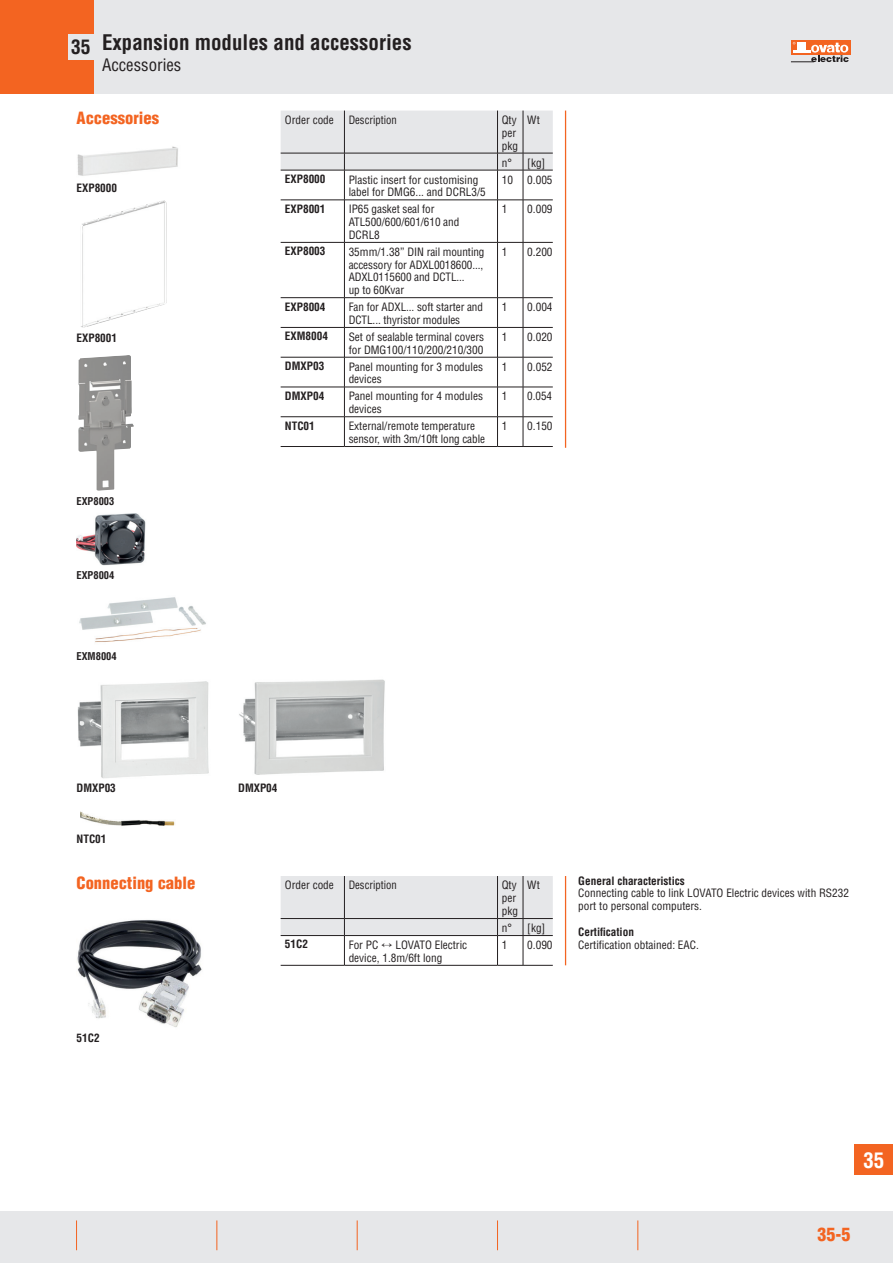
<style>
.page{position:relative;width:893px;height:1263px;background:#fff}
.page>*{position:absolute;margin:0;border:0;box-sizing:border-box;transform-origin:0 0}
.t1{font:700 condensed 21px "Helvetica";color:#231f20}
.t2{font:700 condensed 21px "Helvetica";color:#fff}
.t3{font:700 condensed 19.5px "Helvetica";color:#231f20}
.t4{font:900 condensed 18px "Helvetica";color:#f36421}
.t5{font:condensed 16.8px "Helvetica";color:#231f20}
.t6{font:900 condensed 16.5px "Helvetica";color:#f36421}
.t7{font:condensed 11.25px/12.8px "Helvetica";color:#231f20}
.t8{font:700 condensed 11.25px "Helvetica";color:#231f20}
.t9{font:condensed 11.25px "Helvetica";color:#231f20;scale:.95 1}
.t10{font:700 condensed 10.5px "Helvetica";color:#231f20}
</style>
<div class="page">
<div style="left:855px;top:1144px;width:38px;height:31px;background:#f36421"></div>
<div style="left:0;top:1212px;width:893px;height:51px;background:#e6e7e9"></div>
<div style="left:0;top:0;width:893px;height:94px;background:#e6e7e9"></div>
<div style="left:791px;top:40px;width:59px;height:15px;background:#f36421"></div>
<svg style="left:791px;top:42px;width:58px;height:21px"></svg>
<div style="left:0;top:0;width:94px;height:94px;background:#f36421"></div>
<div style="left:68px;top:34px;width:28px;height:26px;background:#e6e7e9"></div>
<hr style="left:76px;top:1220px;width:1px;height:30px;background:#f36421">
<hr style="left:216px;top:1220px;width:1px;height:30px;background:#f36421">
<hr style="left:357px;top:1220px;width:1px;height:30px;background:#f36421">
<hr style="left:497px;top:1220px;width:1px;height:30px;background:#f36421">
<hr style="left:637px;top:1220px;width:1px;height:30px;background:#f36421">
<hr style="left:565px;top:111px;width:1px;height:337px;background:#f36421">
<hr style="left:565px;top:876px;width:1px;height:89px;background:#f36421">
<img style="left:77px;top:920px;width:125px;height:107px">
<img style="left:81px;top:200px;width:86px;height:128px">
<img style="left:77px;top:681px;width:132px;height:98px">
<img style="left:239px;top:679px;width:146px;height:96px">
<img style="left:81px;top:812px;width:94px;height:14px">
<img style="left:77px;top:146px;width:101px;height:30px">
<img style="left:79px;top:597px;width:127px;height:46px">
<hr style="left:344px;top:170px;width:1px;height:30px;background:#231f20">
<svg style="left:281px;top:111px;width:272px;height:60px"></svg>
<hr style="left:497px;top:170px;width:1px;height:30px;background:#231f20">
<hr style="left:523px;top:170px;width:30px;height:1px;background:#231f20">
<hr style="left:523px;top:170px;width:1px;height:30px;background:#231f20">
<hr style="left:281px;top:200px;width:63px;height:1px;background:#231f20">
<hr style="left:344px;top:200px;width:153px;height:1px;background:#231f20">
<hr style="left:344px;top:200px;width:1px;height:42px;background:#231f20">
<svg style="left:498px;top:200px;width:25px;height:1px"></svg>
<hr style="left:497px;top:200px;width:1px;height:42px;background:#231f20">
<hr style="left:523px;top:200px;width:30px;height:1px;background:#231f20">
<hr style="left:523px;top:200px;width:1px;height:42px;background:#231f20">
<hr style="left:281px;top:242px;width:63px;height:1px;background:#231f20">
<hr style="left:344px;top:242px;width:153px;height:1px;background:#231f20">
<hr style="left:344px;top:243px;width:1px;height:54px;background:#231f20">
<svg style="left:497px;top:242px;width:26px;height:1px"></svg>
<hr style="left:497px;top:243px;width:1px;height:54px;background:#231f20">
<hr style="left:523px;top:242px;width:30px;height:1px;background:#231f20">
<hr style="left:523px;top:243px;width:1px;height:54px;background:#231f20">
<hr style="left:281px;top:297px;width:63px;height:1px;background:#231f20">
<hr style="left:344px;top:297px;width:153px;height:1px;background:#231f20">
<hr style="left:523px;top:297px;width:30px;height:1px;background:#231f20">
<hr style="left:281px;top:327px;width:63px;height:1px;background:#231f20">
<hr style="left:344px;top:327px;width:153px;height:1px;background:#231f20">
<svg style="left:344px;top:298px;width:1px;height:59px"></svg>
<hr style="left:523px;top:327px;width:30px;height:1px;background:#231f20">
<hr style="left:281px;top:357px;width:63px;height:1px;background:#231f20">
<hr style="left:344px;top:357px;width:153px;height:1px;background:#231f20">
<hr style="left:344px;top:357px;width:1px;height:30px;background:#231f20">
<svg style="left:497px;top:297px;width:27px;height:61px"></svg>
<hr style="left:497px;top:357px;width:1px;height:30px;background:#231f20">
<hr style="left:523px;top:357px;width:30px;height:1px;background:#231f20">
<hr style="left:523px;top:357px;width:1px;height:30px;background:#231f20">
<hr style="left:281px;top:387px;width:63px;height:1px;background:#231f20">
<hr style="left:344px;top:387px;width:153px;height:1px;background:#231f20">
<hr style="left:344px;top:387px;width:1px;height:30px;background:#231f20">
<svg style="left:498px;top:387px;width:25px;height:1px"></svg>
<hr style="left:497px;top:387px;width:1px;height:30px;background:#231f20">
<hr style="left:523px;top:387px;width:30px;height:1px;background:#231f20">
<hr style="left:523px;top:387px;width:1px;height:30px;background:#231f20">
<hr style="left:281px;top:416px;width:63px;height:1px;background:#231f20">
<hr style="left:344px;top:416px;width:153px;height:1px;background:#231f20">
<svg style="left:344px;top:417px;width:1px;height:29px"></svg>
<hr style="left:523px;top:416px;width:30px;height:1px;background:#231f20">
<hr style="left:281px;top:446px;width:63px;height:1px;background:#231f20">
<hr style="left:344px;top:446px;width:153px;height:1px;background:#231f20">
<svg style="left:497px;top:416px;width:27px;height:31px"></svg>
<hr style="left:523px;top:446px;width:30px;height:1px;background:#231f20">
<svg style="left:281px;top:876px;width:272px;height:90px"></svg>
<hr style="left:523px;top:965px;width:30px;height:1px;background:#231f20">
<img style="left:78px;top:355px;width:56px;height:136px">
<img style="left:77px;top:513px;width:69px;height:53px">
<h2 class="t3" style="left:71px;top:35px;width:21px">35</h2>
<h1 class="t1" style="left:102px;top:30px;width:311px">Expansion modules and accessories</h1>
<h3 class="t5" style="left:102px;top:55px;width:81px">Accessories</h3>
<h3 class="t6" style="left:77px;top:108px;width:84px">Accessories</h3>
<p class="t8" style="left:77px;top:181px;width:42px">EXP8000</p>
<p class="t8" style="left:77px;top:332px;width:42px">EXP8001</p>
<p class="t10" style="left:77px;top:494px;width:39px">EXP8003</p>
<p class="t10" style="left:77px;top:569px;width:39px">EXP8004</p>
<p class="t10" style="left:77px;top:650px;width:42px">EXM8004</p>
<p class="t7" style="left:285px;top:113px;width:51px">Order code</p>
<p class="t9" style="left:349px;top:113px;width:52px">Description</p>
<p class="t7" style="left:502px;top:113px;width:18px">Qty per pkg</p>
<p class="t7" style="left:527px;top:113px;width:14px">Wt</p>
<p class="t7" style="left:502px;top:156px;width:12px">n°</p>
<p class="t7" style="left:527px;top:156px;width:20px">[kg]</p>
<p class="t8" style="left:285px;top:172px;width:42px">EXP8000</p>
<p class="t7" style="left:349px;top:173px;width:139px">Plastic insert for customising label for DMG6... and DCRL3/5</p>
<p class="t7" style="left:502px;top:173px;width:13px">10</p>
<p class="t7" style="left:527px;top:173px;width:27px">0.005</p>
<p class="t8" style="left:285px;top:202px;width:42px">EXP8001</p>
<p class="t7" style="left:349px;top:203px;width:112px">IP65 gasket seal for<br>ATL500/600/601/610 and<br>DCRL8</p>
<p class="t7" style="left:502px;top:203px;width:7px">1</p>
<p class="t7" style="left:527px;top:203px;width:27px">0.009</p>
<p class="t8" style="left:285px;top:244px;width:42px">EXP8003</p>
<p class="t7" style="left:349px;top:245px;width:137px">35mm/1.38” DIN rail mounting accessory for ADXL0018600...,<br>ADXL0115600 and DCTL...<br>up to 60Kvar</p>
<p class="t7" style="left:502px;top:245px;width:7px">1</p>
<p class="t7" style="left:527px;top:245px;width:27px">0.200</p>
<p class="t8" style="left:285px;top:300px;width:42px">EXP8004</p>
<p class="t7" style="left:349px;top:300px;width:136px">Fan for ADXL... soft starter and<br>DCTL... thyristor modules</p>
<p class="t7" style="left:502px;top:300px;width:7px">1</p>
<p class="t7" style="left:527px;top:300px;width:27px">0.004</p>
<p class="t8" style="left:285px;top:329px;width:45px">EXM8004</p>
<p class="t7" style="left:349px;top:330px;width:137px">Set of sealable terminal covers for DMG100/110/200/210/300</p>
<p class="t7" style="left:502px;top:330px;width:7px">1</p>
<p class="t7" style="left:527px;top:330px;width:27px">0.020</p>
<p class="t8" style="left:285px;top:359px;width:41px">DMXP03</p>
<p class="t7" style="left:349px;top:360px;width:136px">Panel mounting for 3 modules devices</p>
<p class="t7" style="left:502px;top:360px;width:7px">1</p>
<p class="t7" style="left:527px;top:360px;width:27px">0.052</p>
<p class="t8" style="left:285px;top:389px;width:41px">DMXP04</p>
<p class="t7" style="left:349px;top:390px;width:136px">Panel mounting for 4 modules devices</p>
<p class="t7" style="left:502px;top:390px;width:7px">1</p>
<p class="t7" style="left:527px;top:390px;width:26px">0.054</p>
<p class="t8" style="left:285px;top:419px;width:32px">NTC01</p>
<p class="t7" style="left:349px;top:419px;width:138px">External/remote temperature sensor, with 3m/10ft long cable</p>
<p class="t7" style="left:502px;top:419px;width:7px">1</p>
<p class="t7" style="left:527px;top:419px;width:27px">0.150</p>
<p class="t8" style="left:77px;top:781px;width:41px">DMXP03</p>
<p class="t8" style="left:238px;top:781px;width:41px">DMXP04</p>
<p class="t8" style="left:77px;top:832px;width:32px">NTC01</p>
<h3 class="t6" style="left:77px;top:873px;width:120px">Connecting cable</h3>
<p class="t7" style="left:285px;top:879px;width:51px">Order code</p>
<p class="t9" style="left:349px;top:878px;width:52px">Description</p>
<p class="t7" style="left:502px;top:879px;width:18px">Qty per pkg</p>
<p class="t7" style="left:527px;top:879px;width:14px">Wt</p>
<p class="t7" style="left:502px;top:921px;width:12px">n°</p>
<p class="t7" style="left:527px;top:921px;width:20px">[kg]</p>
<p class="t8" style="left:285px;top:937px;width:25px">51C2</p>
<p class="t7" style="left:349px;top:938px;width:120px">For PC ↔ LOVATO Electric device, 1.8m/6ft long</p>
<p class="t7" style="left:502px;top:938px;width:7px">1</p>
<p class="t7" style="left:527px;top:938px;width:27px">0.090</p>
<p class="t8" style="left:578px;top:874px;width:108px">General characteristics</p>
<p class="t7" style="left:578px;top:887px;width:272px">Connecting cable to link LOVATO Electric devices with RS232 port to personal computers.</p>
<p class="t8" style="left:578px;top:925px;width:57px">Certification</p>
<p class="t7" style="left:578px;top:938px;width:122px">Certification obtained: EAC.</p>
<p class="t8" style="left:77px;top:1031px;width:25px">51C2</p>
<h1 class="t2" style="left:863px;top:1147px;width:22px">35</h1>
<h3 class="t4" style="left:817px;top:1223px;width:34px">35-5</h3>
</div>
